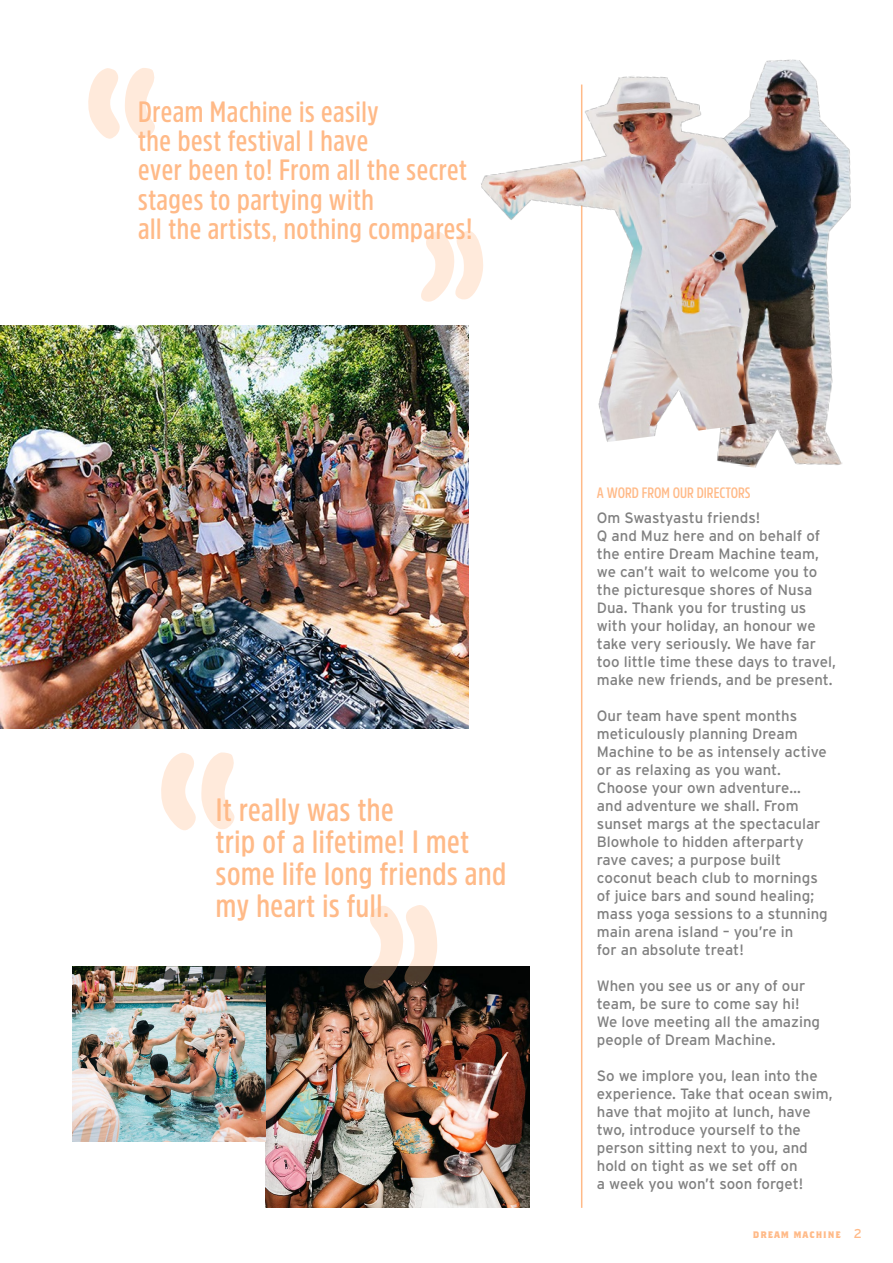
<style>
.page{position:relative;width:893px;height:1263px;background:#fff}
.page>*{position:absolute;margin:0;border:0;box-sizing:border-box;transform-origin:0 0}
.t1{font:600 32.25px/32.2px "Amsi Pro Cond";letter-spacing:.02em;color:#ffba88}
.t2{font:600 29.25px/29.2px "Amsi Pro Cond";letter-spacing:.02em;color:#ffba88}
.t3{font:15px/18px "Interstate";color:#808080}
.t4{font:600 15px "Amsi Pro Cond";color:#ffba88}
.t5{font:700 9.45px "Brothers";letter-spacing:.1em;color:#ffba88}
.s1{font-family:"Interstate";font-weight:400;font-size:12.9px}
</style>
<div class="page">
<img style="left:717px;top:59px;width:134px;height:409px">
<hr style="left:581px;top:85px;width:1px;height:1123px;background:#ffba88">
<img style="left:0;top:326px;width:469px;height:402px">
<img style="left:266px;top:966px;width:263px;height:242px">
<img style="left:72px;top:966px;width:194px;height:175px">
<svg style="left:88px;top:68px;width:67px;height:71px"></svg>
<svg style="left:421px;top:231px;width:49px;height:71px"></svg>
<svg style="left:161px;top:752px;width:73px;height:78px"></svg>
<svg style="left:364px;top:905px;width:73px;height:83px"></svg>
<img style="left:470px;top:60px;width:332px;height:394px">
<h2 class="t2" style="left:138px;top:96px;width:336px">Dream Machine is easily<br>the best festival I have<br>ever been to! From all the secret stages to partying with<br>all the artists, nothing compares!</h2>
<h1 class="t1" style="left:216px;top:792px;width:292px">It really was the<br>trip of a lifetime! I met some life long friends and my heart is full.</h1>
<p class="t4" style="left:597px;top:483px;width:155px">A WORD FROM OUR DIRECTORS</p>
<p class="t3" style="left:597px;top:509px;width:241px">Om Swastyastu friends!<br>Q and Muz here and on behalf of the entire Dream Machine team, we can’t wait to welcome you to the picturesque shores of Nusa<br>Dua. Thank you for trusting us with your holiday, an honour we take very seriously. We have far too little time these days to travel, make new friends, and be present.</p>
<p class="t3" style="left:597px;top:707px;width:232px">Our team have spent months meticulously planning Dream<br>Machine to be as intensely active or as relaxing as you want.<br>Choose your own adventure… and adventure we shall. From sunset margs at the spectacular<br>Blowhole to hidden afterparty rave caves; a purpose built coconut beach club to mornings of juice bars and sound healing; mass yoga sessions to a stunning main arena island – you’re in<br>for an absolute treat!</p>
<p class="t3" style="left:597px;top:977px;width:225px">When you see us or any of our team, be sure to come say hi!<br>We love meeting all the amazing people of Dream Machine.</p>
<p class="t3" style="left:597px;top:1067px;width:237px">So we implore you, lean into the experience. Take that ocean swim, have that mojito at lunch, have two, introduce yourself to the person sitting next to you, and hold on tight as we set off on<br>a week you won’t soon forget!</p>
<p class="t5" style="left:753px;top:1228px;width:111px">DREAM MACHINE <span class="s1">2</span></p>
</div>
